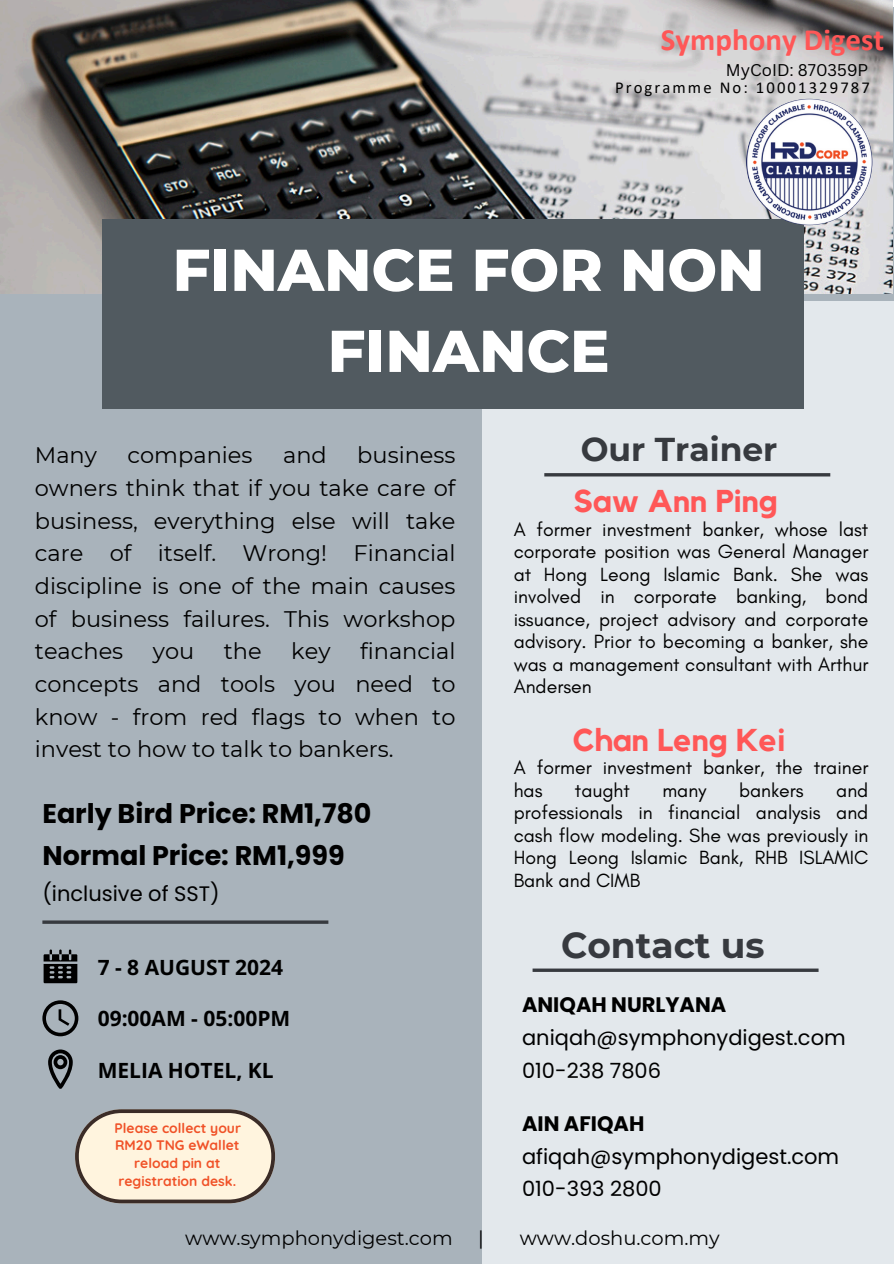
<style>
.page{position:relative;width:894px;height:1264px;background:#fff}
.page>*{position:absolute;margin:0;border:0;box-sizing:border-box;transform-origin:0 0}
.t1{font:800 58.8px/81px "Montserrat";color:#fff;text-align:center}
.t2{font:700 36px "Montserrat";color:#373a3f}
.t3{font:700 33px "Montserrat";color:#373a3f}
.t4{font:700 31.5px "Kollektif";color:#ff5757}
.t5{font:700 31.05px "Calibri";color:#ff5757}
.t6{font:700 27px/42.8px "Poppins";color:#000}
.t7{font:22.5px/32.7px "Montserrat";color:#000;text-align:justify}
.t8{font:21px/32.7px "Poppins";color:#000}
.t9{font:700 21px "Open Sans";color:#000}
.t10{font:700 21px "Poppins";color:#000}
.t11{font:19.5px/22.5px "Glacial Indifference";color:#000;text-align:justify}
.t12{font:19.5px "Montserrat";color:#000}
.t13{font:16.65px "Calibri";letter-spacing:.125em;color:#000}
.t14{font:16.5px "Canva Sans";color:#000}
.t15{font:700 13.8px/17.7px "Quicksand";color:#f05228;text-align:center}
</style>
<div class="page">
<div style="left:0;top:8px;width:893px;height:1255px;background:#a9b3bb"></div>
<div style="left:482px;top:301px;width:411px;height:962px;background:#e3e8ec"></div>
<img style="left:0;top:0;width:892px;height:294px">
<hr style="left:42px;top:920px;width:286px;height:3px;background:#373a3f">
<div style="left:102px;top:219px;width:701px;height:190px;background:#515a60"></div>
<hr style="left:532px;top:968px;width:286px;height:3px;background:#373a3f">
<hr style="left:544px;top:473px;width:286px;height:3px;background:#373a3f">
<img style="left:745px;top:99px;width:127px;height:126px;border-radius:50%">
<svg style="left:48px;top:1049px;width:25px;height:39px"></svg>
<svg style="left:42px;top:1000px;width:36px;height:36px"></svg>
<svg style="left:44px;top:949px;width:33px;height:34px"></svg>
<div style="left:75px;top:1109px;width:200px;height:94px;background:#fff4de"></div>
<div style="left:71px;top:1105px;width:208px;height:102px;border:8px solid #3b2c27;border-radius:47px"></div>
<p class="t5" style="left:660px;top:27px;width:225px">Symphony Digest</p>
<p class="t14" style="left:725px;top:58px;width:144px">MyCoID: 870359P</p>
<h3 class="t13" style="left:615px;top:80px;width:256px">Programme No: 10001329787</h3>
<p class="t1" style="left:172px;top:229px;width:593px">FINANCE FOR NON<br>FINANCE</p>
<p class="t7" style="left:35px;top:439px;width:422px;text-indent:322px">business owners think that if you take care of business, everything else will take care of itself. Wrong! Financial discipline is one of the main causes of business failures. This workshop teaches</p>
<p class="t7" style="left:35px;top:439px;width:64px">Many</p>
<p class="t7" style="left:127px;top:439px;width:126px">companies</p>
<p class="t7" style="left:283px;top:439px;width:45px">and</p>
<p class="t7" style="left:35px;top:634px;width:422px;text-indent:325px">financial concepts and tools you need to know - from red flags to when to invest to how to talk to bankers.</p>
<p class="t7" style="left:153px;top:634px;width:43px">you</p>
<p class="t7" style="left:224px;top:634px;width:39px">the</p>
<p class="t7" style="left:291px;top:634px;width:41px">key</p>
<p class="t6" style="left:42px;top:791px;width:330px">Early Bird Price: RM1,780<br>Normal Price: RM1,999</p>
<h3 class="t8" style="left:42px;top:876px;width:179px">(inclusive of SST)</h3>
<h2 class="t9" style="left:98px;top:952px;width:187px">7 - 8 AUGUST 2024</h2>
<h2 class="t9" style="left:98px;top:1003px;width:194px">09:00AM - 05:00PM</h2>
<h2 class="t9" style="left:98px;top:1055px;width:177px">MELIA HOTEL, KL</h2>
<p class="t3" style="left:580px;top:428px;width:198px">Our Trainer</p>
<p class="t4" style="left:573px;top:486px;width:205px">Saw Ann Ping</p>
<h6 class="t11" style="left:513px;top:518px;width:356px">A former investment banker, whose last corporate position was General Manager at Hong Leong Islamic Bank. She was involved in corporate banking, bond issuance, project advisory and corporate advisory. Prior to becoming a banker, she was a management consultant with Arthur Andersen</h6>
<p class="t4" style="left:572px;top:725px;width:214px">Chan Leng Kei</p>
<p class="t11" style="left:513px;top:756px;width:356px">A former investment banker, the trainer has</p>
<p class="t11" style="left:513px;top:778px;width:356px;text-indent:322px">and professionals in financial analysis and cash flow modeling. She was previously in Hong Leong Islamic Bank, RHB ISLAMIC Bank and CIMB</p>
<p class="t11" style="left:575px;top:778px;width:56px">taught</p>
<p class="t11" style="left:662px;top:778px;width:46px">many</p>
<p class="t11" style="left:738px;top:778px;width:66px">bankers</p>
<p class="t2" style="left:561px;top:922px;width:205px">Contact us</p>
<h5 class="t10" style="left:522px;top:990px;width:205px">ANIQAH NURLYANA</h5>
<p class="t8" style="left:522px;top:1021px;width:325px">aniqah@symphonydigest.com<br>010-238 7806</p>
<h2 class="t15" style="left:114px;top:1118px;width:128px">Please collect your<br>RM20 TNG eWallet reload pin at registration desk.</h2>
<p class="t10" style="left:522px;top:1108px;width:124px">AIN AFIQAH</p>
<p class="t8" style="left:522px;top:1139px;width:318px">afiqah@symphonydigest.com</p>
<p class="t8" style="left:522px;top:1172px;width:141px">010-393 2800</p>
<h1 class="t12" style="left:185px;top:1225px;width:269px">www.symphonydigest.com</h1>
<h1 class="t12" style="left:478px;top:1225px;width:7px">|</h1>
<h1 class="t12" style="left:519px;top:1225px;width:201px">www.doshu.com.my</h1>
</div>
